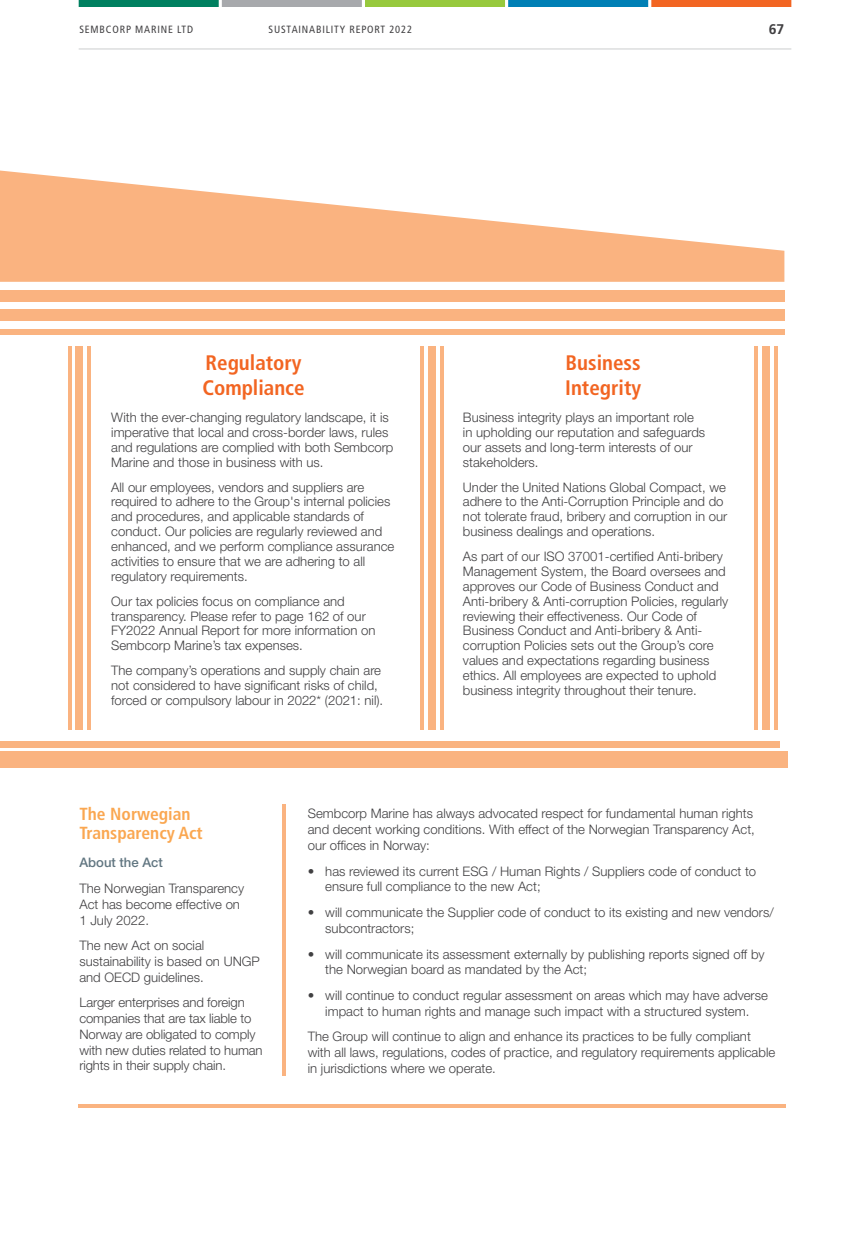
<style>
.page{position:relative;width:844px;height:1241px;background:#fff}
.page>*{position:absolute;margin:0;border:0;box-sizing:border-box;transform-origin:0 0}
.t1{font:700 condensed 21px/24.5px "Frutiger LT Std";color:#f26522}
.t2{font:700 condensed 17.5px/19.2px "Frutiger LT Std";color:#faa751}
.t3{font:700 14px "Frutiger LT Std";color:#414042}
.t4{font:300 13.12px/14.9px "Helvetica Neue LT Std";color:#414042}
.t5{font:500 13.12px "Helvetica Neue LT Std";color:#617681}
.t6{font:condensed 10.5px "Frutiger LT Std";letter-spacing:.08em;color:#414042}
</style>
<div class="page">
<div style="left:0;top:329px;width:784px;height:6px;background:#fab380"></div>
<div style="left:0;top:740px;width:779px;height:7px;background:#fab380"></div>
<div style="left:0;top:751px;width:787px;height:16px;background:#fab380"></div>
<hr style="left:78px;top:1104px;width:707px;height:3px;background:#fab380">
<svg style="left:0;top:170px;width:784px;height:112px;fill:#fab380"></svg>
<div style="left:0;top:291px;width:784px;height:11px;background:#fab380"></div>
<div style="left:0;top:309px;width:784px;height:11px;background:#fab380"></div>
<div style="left:76px;top:346px;width:7px;height:384px;background:#fab380"></div>
<div style="left:428px;top:346px;width:7px;height:384px;background:#fab380"></div>
<div style="left:762px;top:346px;width:7px;height:384px;background:#fab380"></div>
<hr style="left:87px;top:346px;width:4px;height:384px;background:#fab380">
<hr style="left:440px;top:346px;width:3px;height:384px;background:#fab380">
<hr style="left:774px;top:346px;width:4px;height:384px;background:#fab380">
<svg style="left:68px;top:346px;width:3px;height:384px"></svg>
<hr style="left:420px;top:346px;width:4px;height:384px;background:#fab380">
<hr style="left:283px;top:804px;width:3px;height:271px;background:#fab380">
<hr style="left:754px;top:346px;width:4px;height:384px;background:#fab380">
<div style="left:79px;top:0;width:140px;height:7px;background:#008060"></div>
<div style="left:222px;top:0;width:140px;height:7px;background:#a7a9ac"></div>
<div style="left:508px;top:0;width:140px;height:7px;background:#007fb5"></div>
<div style="left:365px;top:0;width:140px;height:7px;background:#97c93d"></div>
<div style="left:651px;top:0;width:140px;height:7px;background:#f26522"></div>
<hr style="left:79px;top:49px;width:712px;height:1px;background:#cbcdce">
<p class="t6" style="left:79px;top:23px;width:115px">SEMBCORP MARINE LTD</p>
<p class="t6" style="left:268px;top:23px;width:19px">SUSTAINABILIT</p>
<p class="t6" style="left:340px;top:23px;width:74px">Y REPORT 2022</p>
<p class="t3" style="left:768px;top:21px;width:17px">67</p>
<h1 class="t1" style="left:202px;top:351px;width:104px">Regulatory<br>Compliance</h1>
<h1 class="t1" style="left:565px;top:351px;width:77px">Business<br>Integrity</h1>
<p class="t4" style="left:111px;top:409px;width:284px">With the ever-changing regulatory landscape, it is imperative that local and cross-border laws, rules and regulations are complied with both Sembcorp Marine and those in business with us.</p>
<p class="t4" style="left:111px;top:479px;width:285px">All our employees, vendors and suppliers are required to adhere to the Group's internal policies and procedures, and applicable standards of conduct. Our policies are regularly reviewed and enhanced, and we perform compliance assurance activities to ensure that we are adhering to all regulatory requirements.</p>
<p class="t4" style="left:111px;top:593px;width:266px">Our tax policies focus on compliance and transparency. Please refer to page 162 of our FY2022 Annual Report for more information on Sembcorp Marine’s tax expenses.</p>
<p class="t4" style="left:111px;top:662px;width:273px">The company’s operations and supply chain are not considered to have significant risks of child, forced or compulsory labour in 2022* (2021: nil).</p>
<p class="t4" style="left:463px;top:409px;width:244px">Business integrity plays an important role in upholding our reputation and safeguards our assets and long-term interests of our stakeholders.</p>
<p class="t4" style="left:463px;top:479px;width:266px">Under the United Nations Global Compact, we adhere to the Anti-Corruption Principle and do not tolerate fraud, bribery and corruption in our business dealings and operations.</p>
<p class="t4" style="left:463px;top:548px;width:267px">As part of our ISO 37001-certified Anti-bribery Management System, the Board oversees and approves our Code of Business Conduct and Anti-bribery &amp; Anti-corruption Policies, regularly reviewing their effectiveness. Our Code of Business Conduct and Anti-bribery &amp; Anti&shy;corruption Policies sets out the Group’s core values and expectations regarding business ethics. All employees are expected to uphold business integrity throughout their tenure.</p>
<h2 class="t2" style="left:79px;top:803px;width:125px">The Norwegian<br>Transparency Act</h2>
<p class="t5" style="left:79px;top:854px;width:85px">About the Act</p>
<p class="t4" style="left:79px;top:880px;width:166px;line-height:15.8px">The Norwegian Transparency<br>Act has become effective on<br>1 July 2022.</p>
<p class="t4" style="left:79px;top:937px;width:182px;line-height:15.8px">The new Act on social sustainability is based on UNGP and OECD guidelines.</p>
<p class="t4" style="left:79px;top:994px;width:185px;line-height:15.8px">Larger enterprises and foreign companies that are tax liable to<br>Norway are obligated to comply with new duties related to human rights in their supply chain.</p>
<p class="t4" style="left:308px;top:805px;width:448px;line-height:15.8px">Sembcorp Marine has always advocated respect for fundamental human rights and decent working conditions. With effect of the Norwegian Transparency Act, our offices in Norway:</p>
<p class="t4" style="left:325px;top:862px;width:432px;line-height:15.8px;text-indent:-17px">• has reviewed its current ESG / Human Rights / Suppliers code of conduct to ensure full compliance to the new Act;</p>
<p class="t4" style="left:325px;top:904px;width:450px;line-height:15.8px;text-indent:-17px">• will communicate the Supplier code of conduct to its existing and new vendors/ subcontractors;</p>
<p class="t4" style="left:325px;top:945px;width:440px;line-height:15.8px;text-indent:-17px">• will communicate its assessment externally by publishing reports signed off by the Norwegian board as mandated by the Act;</p>
<p class="t4" style="left:308px;top:986px;width:461px;line-height:15.8px;text-align:center">• will continue to conduct regular assessment on areas which may have adverse impact to human rights and manage such impact with a structured system.</p>
<p class="t4" style="left:308px;top:1028px;width:469px;line-height:15.8px">The Group will continue to align and enhance its practices to be fully compliant with all laws, regulations, codes of practice, and regulatory requirements applicable in jurisdictions where we operate.</p>
</div>
